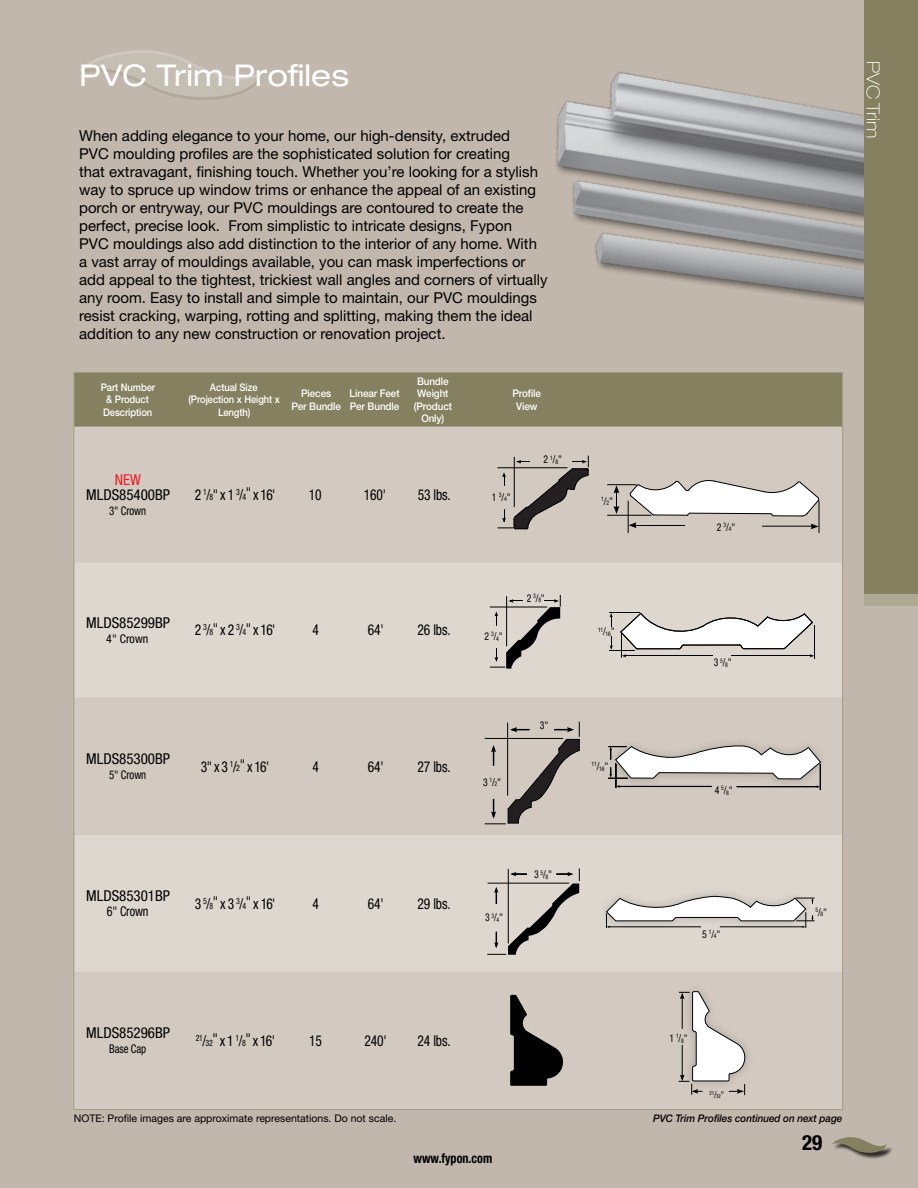
<style>
.page{position:relative;width:918px;height:1188px;background:#c1b7ac}
.page>*{position:absolute;margin:0;border:0;box-sizing:border-box;transform-origin:0 0}
.t1{font:expanded 30px "Helvetica Neue LT Std";color:#fff}
.t2{font:700 condensed 21px "Helvetica Neue LT Std";color:#000}
.t3{font:100 expanded 18px "Helvetica Neue LT Std";color:#fff}
.t4{font:15px/18px "Helvetica Neue LT Std";color:#000}
.t5{font:condensed 15px "Helvetica Neue LT Std";color:#000;scale:.9 1}
.t6{font:condensed 15px "Helvetica Neue LT Std";color:#000}
.t7{font:condensed 15px "Helvetica Neue LT Std";color:#ed1d24}
.t8{font:700 condensed 13.5px "Helvetica Neue LT Std";color:#000;scale:.9 1}
.t9{font:condensed 13.5px "Helvetica Neue LT Std";letter-spacing:-.01em;color:#000;scale:.9 1}
.t10{font:condensed 12px "Helvetica Neue LT Std";letter-spacing:-.01em;color:#000;scale:.9 1}
.t11{font:condensed 12px "Helvetica Neue LT Std";letter-spacing:-.01em;color:#000}
.t12{font:condensed 10.8px "Helvetica Neue LT Std";color:#000;scale:.9 1}
.t13{font:500 10.5px/12.6px "Helvetica Neue LT Std";letter-spacing:-.01em;color:#fff;text-align:center;scale:.94 1}
.t14{font:500 10.5px/12.6px "Helvetica Neue LT Std";letter-spacing:-.01em;color:#fff;scale:.9 1}
.t15{font:10.5px "Helvetica Neue LT Std";color:#000}
.t16{font:italic 500 10.5px "Helvetica Neue LT Std";letter-spacing:-.005em;color:#000;scale:.95 1}
.t17{font:condensed 6.3px "Helvetica Neue LT Std";letter-spacing:-.025em;color:#000;scale:.9 1}
.t18{font:condensed 5.55px "Helvetica Neue LT Std";color:#000;scale:.9 1}
.s1{font-size:8.7px}
.s2{font-size:6.3px}
.s3{font-size:10.8px}
.s4{font-size:9.45px}
</style>
<div class="page">
<img style="left:556px;top:72px;width:308px;height:233px">
<div style="left:833px;top:1138px;width:61px;height:22px;background:#000;opacity:.75"></div>
<svg style="left:832px;top:1137px;width:55px;height:21px"></svg>
<div style="left:864px;top:594px;width:54px;height:12px;background:#ada892"></div>
<div style="left:864px;top:0;width:54px;height:594px;background:#858060"></div>
<svg style="left:80px;top:50px;width:181px;height:50px"></svg>
<div style="left:75px;top:374px;width:766px;height:53px;background:#858060"></div>
<div style="left:75px;top:427px;width:766px;height:681px;background:#d2cac1"></div>
<svg style="left:75px;top:562px;width:766px;height:410px;background:#d9d2cb"></svg>
<svg style="left:490px;top:595px;width:71px;height:74px;background:#b3aea8"></svg>
<hr style="left:814px;top:625px;width:1px;height:33px;background:#000101">
<svg style="left:609px;top:613px;width:205px;height:45px;background:#d7d4d1"></svg>
<div style="left:607px;top:736px;width:222px;height:53px;background:#d2cac1"></div>
<svg style="left:608px;top:745px;width:213px;height:45px"></svg>
<svg style="left:487px;top:869px;width:93px;height:86px;background:#bdb8b2"></svg>
<div style="left:598px;top:887px;width:217px;height:44px;background:#ddd7d0"></div>
<svg style="left:606px;top:896px;width:209px;height:32px"></svg>
<div style="left:683px;top:982px;width:71px;height:109px;background:#d2cac1"></div>
<svg style="left:679px;top:991px;width:68px;height:104px"></svg>
<svg style="left:510px;top:995px;width:55px;height:91px;background:#635f5b"></svg>
<svg style="left:485px;top:722px;width:95px;height:103px;background:#b0a9a2"></svg>
<svg style="left:498px;top:456px;width:91px;height:74px;background:#a7a09a"></svg>
<hr style="left:607px;top:484px;width:30px;height:1px;background:#000101">
<hr style="left:607px;top:515px;width:45px;height:1px;background:#000101">
<svg style="left:614px;top:485px;width:5px;height:29px"></svg>
<hr style="left:819px;top:501px;width:1px;height:32px;background:#000101">
<hr style="left:628px;top:501px;width:1px;height:32px;background:#000101">
<svg style="left:628px;top:479px;width:192px;height:50px;background:#d8d5d1"></svg>
<h1 class="t1" style="left:79px;top:57px;width:271px">PVC Trim Profiles</h1>
<p class="t4" style="left:79px;top:127px;width:470px">When adding elegance to your home, our high-density, extruded<br>PVC moulding profiles are the sophisticated solution for creating<br>that extravagant, finishing touch. Whether you’re looking for a stylish way to spruce up window trims or enhance the appeal of an existing porch or entryway, our PVC mouldings are contoured to create the perfect, precise look. From simplistic to intricate designs, Fypon<br>PVC mouldings also add distinction to the interior of any home. With a vast array of mouldings available, you can mask imperfections or add appeal to the tightest, trickiest wall angles and corners of virtually any room. Easy to install and simple to maintain, our PVC mouldings resist cracking, warping, rotting and splitting, making them the ideal addition to any new construction or renovation project.</p>
<p class="t14" style="left:101px;top:381px;width:62px">Part Number &amp; Product<br>Description</p>
<p class="t14" style="left:188px;top:381px;width:103px;text-align:center">Actual Size (Projection x Height x<br>Length)</p>
<p class="t13" style="left:291px;top:387px;width:54px">Pieces<br>Per Bundle</p>
<p class="t13" style="left:350px;top:387px;width:55px;text-align:left">Linear Feet<br>Per Bundle</p>
<p class="t13" style="left:414px;top:374px;width:42px">Bundle<br>Weight (Product<br>Only)</p>
<p class="t7" style="left:115px;top:471px;width:28px">NEW</p>
<p class="t6" style="left:86px;top:486px;width:86px">MLDS85400BP</p>
<p class="t10" style="left:109px;top:504px;width:43px">3" Crown</p>
<p class="t5" style="left:195px;top:486px;width:91px">2 <sup>1</sup>/<span class="s1">8</span>" x 1 <sup>3</sup>/<span class="s1">4</span>" x 16'</p>
<p class="t5" style="left:309px;top:486px;width:16px">10</p>
<p class="t5" style="left:364px;top:486px;width:26px">160'</p>
<p class="t5" style="left:418px;top:486px;width:38px">53 lbs.</p>
<p class="t6" style="left:86px;top:614px;width:86px">MLDS85299BP</p>
<p class="t11" style="left:106px;top:632px;width:44px">4" Crown</p>
<p class="t5" style="left:195px;top:621px;width:91px">2 <sup>3</sup>/<span class="s1">8</span>" x 2 <sup>3</sup>/<span class="s1">4</span>" x 16'</p>
<p class="t5" style="left:312px;top:621px;width:9px">4</p>
<p class="t5" style="left:368px;top:621px;width:19px">64'</p>
<p class="t5" style="left:418px;top:621px;width:38px">26 lbs.</p>
<p class="t13" style="left:513px;top:387px;width:32px">Profile<br>View</p>
<p class="t12" style="left:492px;top:491px;width:22px">1 <sup>3</sup>/<span class="s2">4</span>"</p>
<p class="t12" style="left:543px;top:453px;width:22px">2 <sup>1</sup>/<span class="s2">8</span>"</p>
<p class="t12" style="left:485px;top:630px;width:22px">2 <sup>3</sup>/<span class="s2">4</span>"</p>
<p class="t12" style="left:527px;top:592px;width:22px">2 <sup>3</sup>/<span class="s2">8</span>"</p>
<p class="t17" style="left:601px;top:497px;width:15px">1<span class="s3">/</span>2<span class="s3">"</span></p>
<p class="t17" style="left:598px;top:628px;width:20px">11<span class="s3">/</span>16<span class="s3">"</span></p>
<p class="t6" style="left:86px;top:750px;width:86px">MLDS85300BP</p>
<p class="t10" style="left:109px;top:768px;width:43px">5" Crown</p>
<p class="t5" style="left:201px;top:758px;width:77px">3" x 3 <sup>1</sup>/<span class="s1">2</span>" x 16'</p>
<p class="t5" style="left:312px;top:758px;width:9px">4</p>
<p class="t5" style="left:368px;top:758px;width:19px">64'</p>
<p class="t5" style="left:418px;top:758px;width:38px">27 lbs.</p>
<p class="t12" style="left:483px;top:776px;width:22px">3 <sup>1</sup>/<span class="s2">2</span>"</p>
<p class="t12" style="left:540px;top:719px;width:11px">3"</p>
<p class="t17" style="left:592px;top:763px;width:20px">11<span class="s3">/</span>16<span class="s3">"</span></p>
<p class="t6" style="left:86px;top:887px;width:86px">MLDS85301BP</p>
<p class="t9" style="left:107px;top:904px;width:48px">6" Crown</p>
<p class="t5" style="left:195px;top:895px;width:91px">3 <sup>5</sup>/<span class="s1">8</span>" x 3 <sup>3</sup>/<span class="s1">4</span>" x 16'</p>
<p class="t5" style="left:312px;top:895px;width:9px">4</p>
<p class="t5" style="left:368px;top:895px;width:19px">64'</p>
<p class="t5" style="left:418px;top:895px;width:38px">29 lbs.</p>
<p class="t12" style="left:485px;top:911px;width:22px">3 <sup>3</sup>/<span class="s2">4</span>"</p>
<p class="t12" style="left:534px;top:868px;width:22px">3 <sup>5</sup>/<span class="s2">8</span>"</p>
<p class="t6" style="left:86px;top:1024px;width:86px">MLDS85296BP</p>
<p class="t10" style="left:109px;top:1042px;width:43px">Base Cap</p>
<p class="t5" style="left:196px;top:1032px;width:89px"><sup>21</sup>/<span class="s1">32</span>" x 1 <sup>1</sup>/<span class="s1">8</span>" x 16'</p>
<p class="t5" style="left:309px;top:1032px;width:16px">15</p>
<p class="t5" style="left:364px;top:1032px;width:26px">240'</p>
<p class="t5" style="left:418px;top:1032px;width:38px">24 lbs.</p>
<p class="t15" style="left:74px;top:1112px;width:324px">NOTE: Profile images are approximate representations. Do not scale.</p>
<p class="t8" style="left:414px;top:1150px;width:89px">www.fypon.com</p>
<p class="t3" style="left:884px;top:61px;width:80px;rotate:90deg">PVC Trim</p>
<p class="t12" style="left:717px;top:520px;width:22px">2 <sup>3</sup>/<span class="s2">4</span>"</p>
<p class="t12" style="left:714px;top:656px;width:22px">3 <sup>5</sup>/<span class="s2">8</span>"</p>
<p class="t12" style="left:715px;top:784px;width:22px">4 <sup>5</sup>/<span class="s2">8</span>"</p>
<p class="t12" style="left:702px;top:928px;width:22px">5 <sup>1</sup>/<span class="s2">4</span>"</p>
<p class="t12" style="left:670px;top:1032px;width:22px">1 <sup>1</sup>/<span class="s2">8</span>"</p>
<p class="t18" style="left:710px;top:1091px;width:18px">21<span class="s4">/</span>32<span class="s4">"</span></p>
<p class="t17" style="left:816px;top:909px;width:14px">5<span class="s3">/</span>8<span class="s3">"</span></p>
<p class="t16" style="left:653px;top:1112px;width:201px">PVC Trim Profiles continued on next page</p>
<h2 class="t2" style="left:802px;top:1130px;width:22px">29</h2>
<h2 class="t2" style="left:795px;top:1134px;width:22px">29</h2>
</div>
